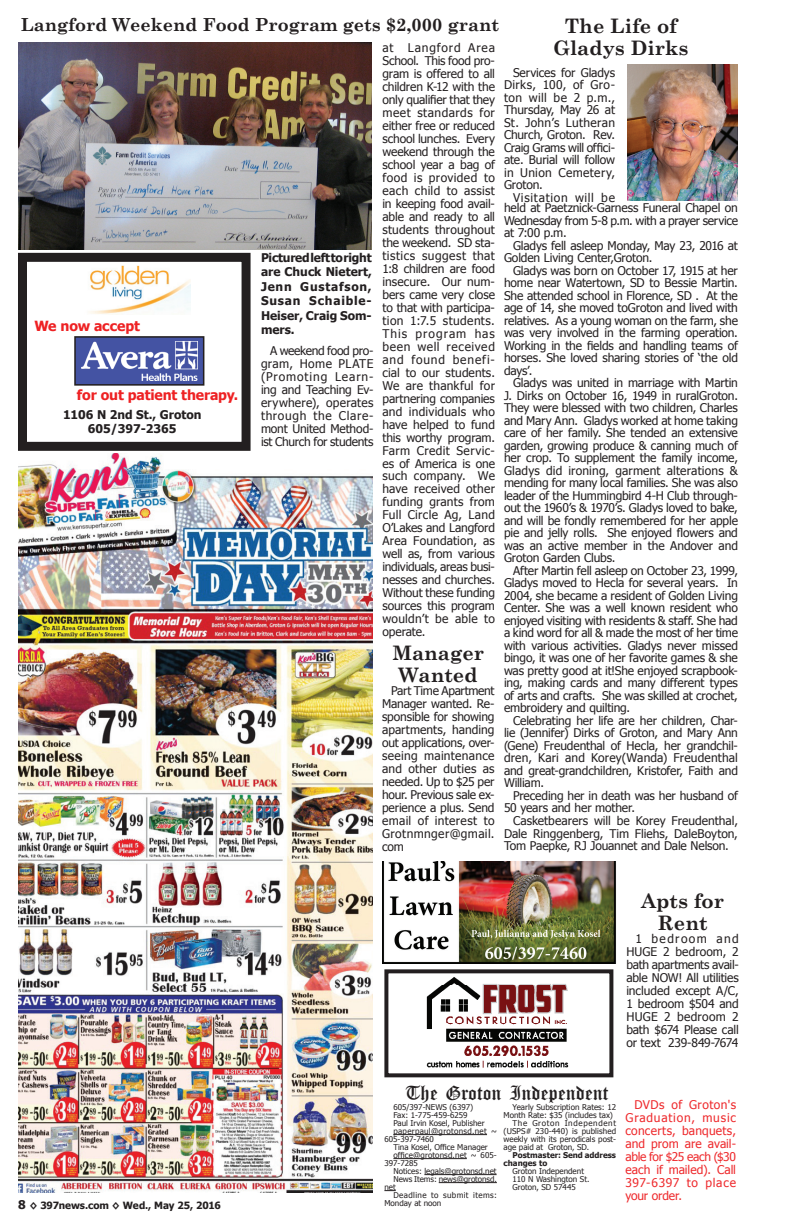
<style>
.page{position:relative;width:792px;height:1224px;background:#fff}
.page>*{position:absolute;margin:0;border:0;box-sizing:border-box;transform-origin:0 0}
.t1{font:700 20px/22px "Century Schoolbook";color:#231f20;text-align:center}
.t2{font:700 18px "Century Schoolbook";color:#231f20}
.t3{font:15px "Old English Five";color:#231f20}
.t4{font:700 14px "Tahoma";letter-spacing:-.01em;color:#ee2123}
.t5{font:12px/13px "Tahoma";letter-spacing:-.01em;color:#231f20;text-align:justify}
.t6{font:12px/13px "Tahoma";letter-spacing:-.005em;color:#ee292c;text-align:justify}
.t7{font:700 12px/14.4px "Tahoma";color:#231f20;text-align:justify}
.t8{font:700 10px "Tahoma";letter-spacing:-.005em;color:#231f20}
.t9{font:8px/8px "Tahoma";color:#231f20}
.t10{font:700 8px/8px "Tahoma";color:#231f20}
.t11{font:8px "Tahoma";letter-spacing:.035em;color:#231f20}
.t12{font:8px "Tahoma";letter-spacing:.05em;color:#231f20}
.t13{font:8px "Tahoma";letter-spacing:.08em;color:#231f20}
.s1{font-size:12px}
</style>
<div class="page">
<div style="left:18px;top:253px;width:233px;height:198px;border:9px solid #231f20"></div>
<img style="left:19px;top:454px;width:354px;height:738px">
<hr style="left:393px;top:1134px;width:94px;height:1px;background:#231f20">
<hr style="left:393px;top:1158px;width:74px;height:1px;background:#231f20">
<hr style="left:424px;top:1174px;width:73px;height:1px;background:#231f20">
<hr style="left:439px;top:1182px;width:58px;height:1px;background:#231f20">
<svg style="left:384px;top:1190px;width:12px;height:1px"></svg>
<div style="left:384px;top:969px;width:229px;height:108px;border:4px solid #231f20"></div>
<img style="left:426px;top:977px;width:143px;height:91px">
<img style="left:383px;top:861px;width:233px;height:102px">
<img style="left:18px;top:42px;width:354px;height:208px">
<div style="left:75px;top:337px;width:129px;height:48px;background:#4453a3"></div>
<div style="left:74px;top:336px;width:130px;height:50px;border:2px solid #231f20"></div>
<img style="left:89px;top:265px;width:101px;height:49px">
<img style="left:81px;top:341px;width:116px;height:40px">
<img style="left:628px;top:64px;width:110px;height:136px">
<h2 class="t2" style="left:21px;top:14px;width:480px">Langford Weekend Food Program gets $2,000 grant</h2>
<h1 class="t1" style="left:554px;top:14px;width:137px">The Life of<br>Gladys Dirks</h1>
<p class="t5" style="left:504px;top:65px;width:113px;line-height:12.5px;text-indent:9px">Services for Gladys Dirks, 100, of Gro&shy;ton will be 2 p.m., Thursday, May 26 at St. John’s Lutheran Church, Groton. Rev.<br>Craig Grams will offici&shy;ate. Burial will follow in Union Cemetery, Groton.</p>
<p class="t5" style="left:504px;top:191px;width:235px;line-height:10.6px;text-indent:9px">Visitation will be<br>held at Paetznick-Garness Funeral Chapel on</p>
<p class="t5" style="left:504px;top:214px;width:236px;line-height:12.5px">Wednesday from 5-8 p.m. with a prayer service at 7:00 p.m.</p>
<p class="t5" style="left:504px;top:239px;width:235px;line-height:12.5px;text-indent:9px">Gladys fell asleep Monday, May 23, 2016 at<br>Golden Living Center,Groton.</p>
<p class="t5" style="left:504px;top:264px;width:235px;line-height:12.5px;text-indent:9px">Gladys was born on October 17, 1915 at her home near Watertown, SD to Bessie Martin.<br>She attended school in Florence, SD . At the age of 14, she moved toGroton and lived with relatives. As a young woman on the farm, she was very involved in the farming operation.<br>Working in the fields and handling teams of horses. She loved sharing stories of ‘the old days’.</p>
<p class="t5" style="left:504px;top:376px;width:236px;line-height:12.5px;text-indent:9px">Gladys was united in marriage with Martin J. Dirks on October 16, 1949 in ruralGroton.<br>They were blessed with two children, Charles and Mary Ann. Gladys worked at home taking care of her family. She tended an extensive garden, growing produce &amp; canning much of her crop. To supplement the family income, Gladys did ironing, garment alterations &amp; mending for many local families. She was also leader of the Hummingbird 4-H Club through&shy;out the 1960’s &amp; 1970’s. Gladys loved to bake, and will be fondly remembered for her apple pie and jelly rolls. She enjoyed flowers and was an active member in the Andover and Groton Garden Clubs.</p>
<p class="t5" style="left:504px;top:564px;width:236px;line-height:12.5px;text-indent:9px">After Martin fell asleep on October 23, 1999, Gladys moved to Hecla for several years. In 2004, she became a resident of Golden Living Center. She was a well known resident who enjoyed visiting with residents &amp; staff. She had a kind word for all &amp; made the most of her time with various activities. Gladys never missed bingo, it was one of her favorite games &amp; she was pretty good at it!She enjoyed scrapbook&shy;ing, making cards and many different types of arts and crafts. She was skilled at crochet, embroidery and quilting.</p>
<p class="t5" style="left:504px;top:714px;width:236px;line-height:12.5px;text-indent:9px">Celebrating her life are her children, Char&shy;lie (Jennifer) Dirks of Groton, and Mary Ann (Gene) Freudenthal of Hecla, her grandchil&shy;dren, Kari and Korey(Wanda) Freudenthal and great-grandchildren, Kristofer, Faith and William.</p>
<p class="t5" style="left:504px;top:789px;width:235px;line-height:12.5px;text-indent:9px">Preceding her in death was her husband of<br>50 years and her mother.</p>
<p class="t5" style="left:504px;top:814px;width:235px;line-height:12.5px;text-indent:9px">Casketbearers will be Korey Freudenthal, Dale Ringgenberg, Tim Fliehs, DaleBoyton, Tom Paepke, RJ Jouannet and Dale Nelson.</p>
<p class="t5" style="left:382px;top:40px;width:114px">at Langford Area School. This food pro&shy;gram is offered to all children K-12 with the only qualifier that they meet standards for either free or reduced school lunches. Every weekend through the school year a bag of food is provided to each child to assist in keeping food avail&shy;able and ready to all students throughout the weekend. SD sta&shy;tistics suggest that 1:8 children are food insecure. Our num&shy;bers came very close to that with participa&shy;tion 1:7.5 students.<br>This program has been well received and found benefi&shy;cial to our students.<br>We are thankful for partnering companies and individuals who have helped to fund this worthy program.<br>Farm Credit Servic&shy;es of America is one such company. We have received other funding grants from Full Circle Ag, Land O’Lakes and Langford Area Foundation, as well as, from various individuals, areas busi&shy;nesses and churches.<br>Without these funding sources this program wouldn’t be able to operate.</p>
<p class="t7" style="left:261px;top:250px;width:112px">Pictured left to right are Chuck Nietert, Jenn Gustafson, Susan Schaible-Heiser, Craig Som&shy;mers.</p>
<p class="t4" style="left:34px;top:317px;width:107px">We now accept</p>
<p class="t5" style="left:261px;top:344px;width:114px;text-indent:9px">A weekend food pro&shy;gram, Home PLATE (Promoting Learn&shy;ing and Teaching Ev&shy;erywhere), operates through the Clare&shy;mont United Method&shy;ist Church for students</p>
<p class="t4" style="left:77px;top:385px;width:163px">for out patient therapy.</p>
<p class="t7" style="left:63px;top:407px;width:140px;text-align:center">1106 N 2nd St., Groton<br>605/397-2365</p>
<h1 class="t1" style="left:392px;top:642px;width:93px">Manager<br>Wanted</h1>
<p class="t5" style="left:382px;top:684px;width:114px;text-indent:9px">Part Time Apartment Manager wanted. Re&shy;sponsible for showing apartments, handing out applications, over&shy;seeing maintenance and other duties as needed. Up to $25 per hour. Previous sale ex&shy;perience a plus. Send email of interest to Grotnmnger@gmail. com</p>
<p class="t8" style="left:18px;top:1198px;width:204px"><span class="s1">8</span> ◊ 397news.com ◊ Wed., May 25, 2016</p>
<h1 class="t1" style="left:641px;top:889px;width:85px">Apts for<br>Rent</h1>
<p class="t5" style="left:626px;top:931px;width:114px;text-indent:9px">1 bedroom and HUGE 2 bedroom, 2 bath apartments avail&shy;able NOW! All utilities included except A/C, 1 bedroom $504 and HUGE 2 bedroom 2 bath $674 Please call or text 239-849-7674</p>
<p class="t3" style="left:405px;top:1086px;width:205px">The Groton Independent</p>
<p class="t9" style="left:393px;top:1103px;width:81px">605/397-NEWS (6397)</p>
<p class="t9" style="left:393px;top:1111px;width:76px">Fax: 1-775-459-6259</p>
<p class="t9" style="left:393px;top:1119px;width:93px">Paul Irvin Kosel, Publisher</p>
<p class="t11" style="left:393px;top:1126px;width:105px">paperpaul@grotonsd.net ~</p>
<p class="t9" style="left:384px;top:1135px;width:51px">605-397-7460</p>
<p class="t9" style="left:393px;top:1143px;width:96px">Tina Kosel, Office Manager</p>
<p class="t9" style="left:393px;top:1151px;width:105px">office@grotonsd.net ~ 605-</p>
<p class="t9" style="left:384px;top:1159px;width:35px">397-7285</p>
<p class="t9" style="left:393px;top:1167px;width:105px">Notices: legals@grotonsd.net</p>
<p class="t9" style="left:393px;top:1175px;width:105px">News Items: news@grotonsd.</p>
<p class="t9" style="left:384px;top:1183px;width:13px">net</p>
<p class="t12" style="left:393px;top:1190px;width:105px">Deadline to submit items:</p>
<p class="t9" style="left:384px;top:1199px;width:59px">Monday at noon</p>
<p class="t9" style="left:513px;top:1103px;width:105px">Yearly Subscription Rates: 12</p>
<p class="t9" style="left:504px;top:1111px;width:111px">Month Rate: $35 (includes tax)</p>
<p class="t13" style="left:513px;top:1118px;width:105px">The Groton Independent</p>
<p class="t9" style="left:504px;top:1127px;width:114px">(USPS# 230-440) is published</p>
<p class="t9" style="left:504px;top:1135px;width:114px">weekly with its perodicals post-</p>
<p class="t9" style="left:504px;top:1143px;width:87px">age paid at Groton, SD.</p>
<p class="t10" style="left:504px;top:1151px;width:114px;text-indent:9px">Postmaster: Send address changes to</p>
<p class="t9" style="left:513px;top:1167px;width:78px">Groton Independent<br>110 N Washington St.<br>Groton, SD 57445</p>
<p class="t6" style="left:626px;top:1098px;width:112px;text-indent:9px">DVDs of Groton's Graduation, music concerts, banquets, and prom are avail&shy;able for $25 each ($30 each if mailed). Call 397-6397 to place your order.</p>
</div>
